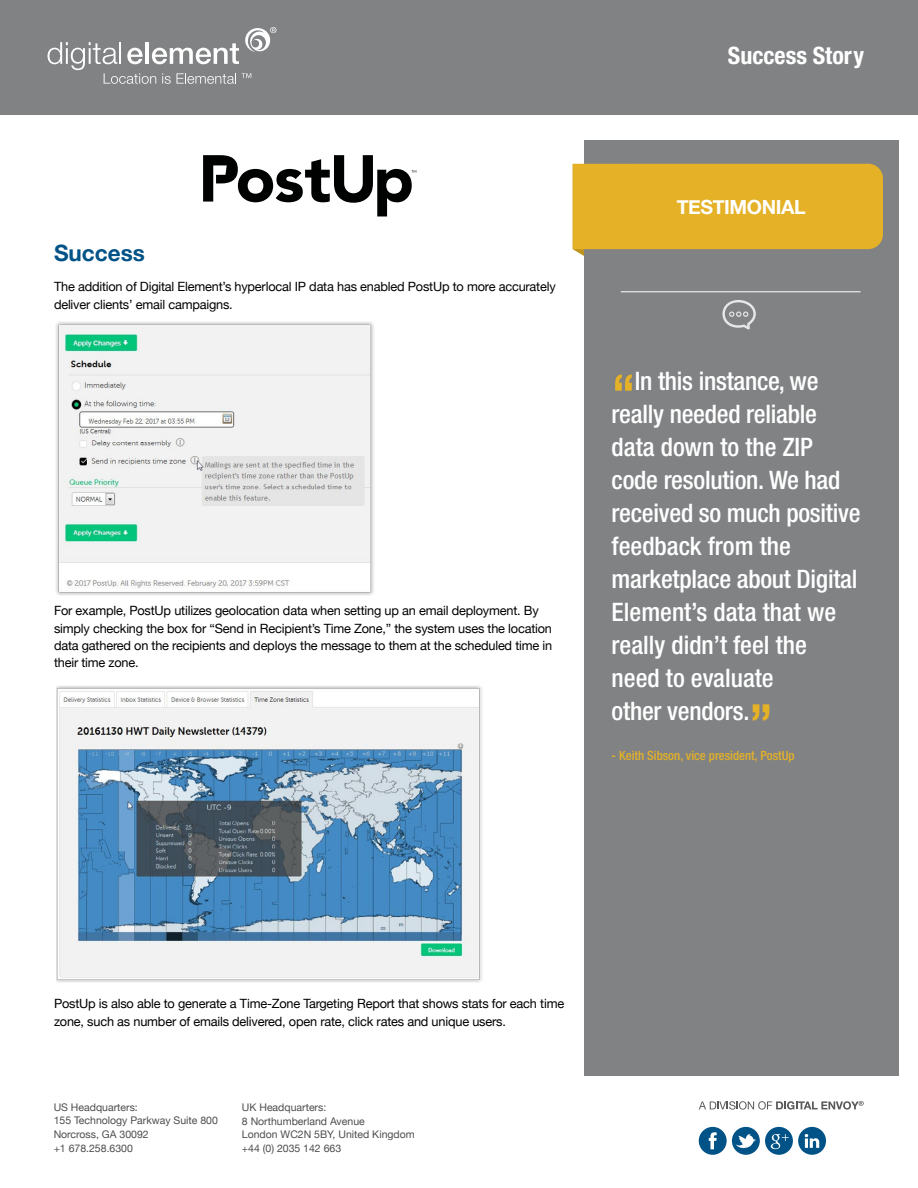
<style>
.page{position:relative;width:918px;height:1188px;background:#fff}
.page>*{position:absolute;margin:0;border:0;box-sizing:border-box;transform-origin:0 0}
.t1{font:500 condensed 25.5px/33px "Helvetica Neue";letter-spacing:-.01em;color:#fff}
.t2{font:700 condensed 24px "Helvetica Neue";color:#fff}
.t3{font:700 22.5px "Helvetica Neue";color:#015286}
.t4{font:700 19.5px "Helvetica Neue";letter-spacing:-.02em;color:#fff}
.t5{font:12.75px/17.2px "Helvetica Neue";letter-spacing:-.015em;color:#000}
.t6{font:500 condensed 12.75px "Helvetica Neue";color:#e4b127}
.t7{font:10.5px/13.5px "Helvetica Neue";color:#4d4d4f}
.s1{font-weight:700;font-size:51px;color:#e4b127}
</style>
<div class="page">
<svg style="left:699px;top:1101px;width:165px;height:9px"></svg>
<div style="left:0;top:0;width:918px;height:115px;background:#808284"></div>
<svg style="left:48px;top:27px;width:228px;height:57px"></svg>
<svg style="left:699px;top:1127px;width:127px;height:28px"></svg>
<div style="left:584px;top:140px;width:314px;height:936px;background:#808284"></div>
<hr style="left:621px;top:291px;width:240px;height:1px;background:#fff">
<svg style="left:573px;top:164px;width:310px;height:92px;background:#dcad2e"></svg>
<svg style="left:722px;top:300px;width:34px;height:30px"></svg>
<svg style="left:203px;top:155px;width:213px;height:61px"></svg>
<img style="left:56px;top:322px;width:318px;height:273px">
<img style="left:56px;top:686px;width:426px;height:297px">
<h3 class="t3" style="left:54px;top:240px;width:92px">Success</h3>
<p class="t5" style="left:54px;top:279px;width:503px">The addition of Digital Element’s hyperlocal IP data has enabled PostUp to more accurately deliver clients’ email campaigns.</p>
<p class="t5" style="left:54px;top:603px;width:500px">For example, PostUp utilizes geolocation data when setting up an email deployment. By simply checking the box for “Send in Recipient’s Time Zone,” the system uses the location data gathered on the recipients and deploys the message to them at the scheduled time in their time zone.</p>
<h2 class="t2" style="left:728px;top:47px;width:138px">Success Story</h2>
<h3 class="t4" style="left:677px;top:191px;width:130px">TESTIMONIAL</h3>
<p class="t1" style="left:612px;top:366px;width:250px"><span class="s1">“</span>In this instance, we really needed reliable data down to the ZIP code resolution. We had received so much positive feedback from the marketplace about Digital<br>Element’s data that we really didn’t feel the need to evaluate<br>other vendors.<span class="s1">”</span></p>
<p class="t6" style="left:612px;top:751px;width:185px">- Keith Sibson, vice president, PostUp</p>
<p class="t5" style="left:54px;top:996px;width:512px">PostUp is also able to generate a Time-Zone Targeting Report that shows stats for each time zone, such as number of emails delivered, open rate, click rates and unique users.</p>
<p class="t7" style="left:54px;top:1102px;width:166px">US Headquarters:<br>155 Technology Parkway Suite 800<br>Norcross, GA 30092<br>+1 678.258.6300</p>
<p class="t7" style="left:242px;top:1102px;width:174px">UK Headquarters:<br>8 Northumberland Avenue<br>London WC2N 5BY, United Kingdom +44 (0) 2035 142 663</p>
</div>
